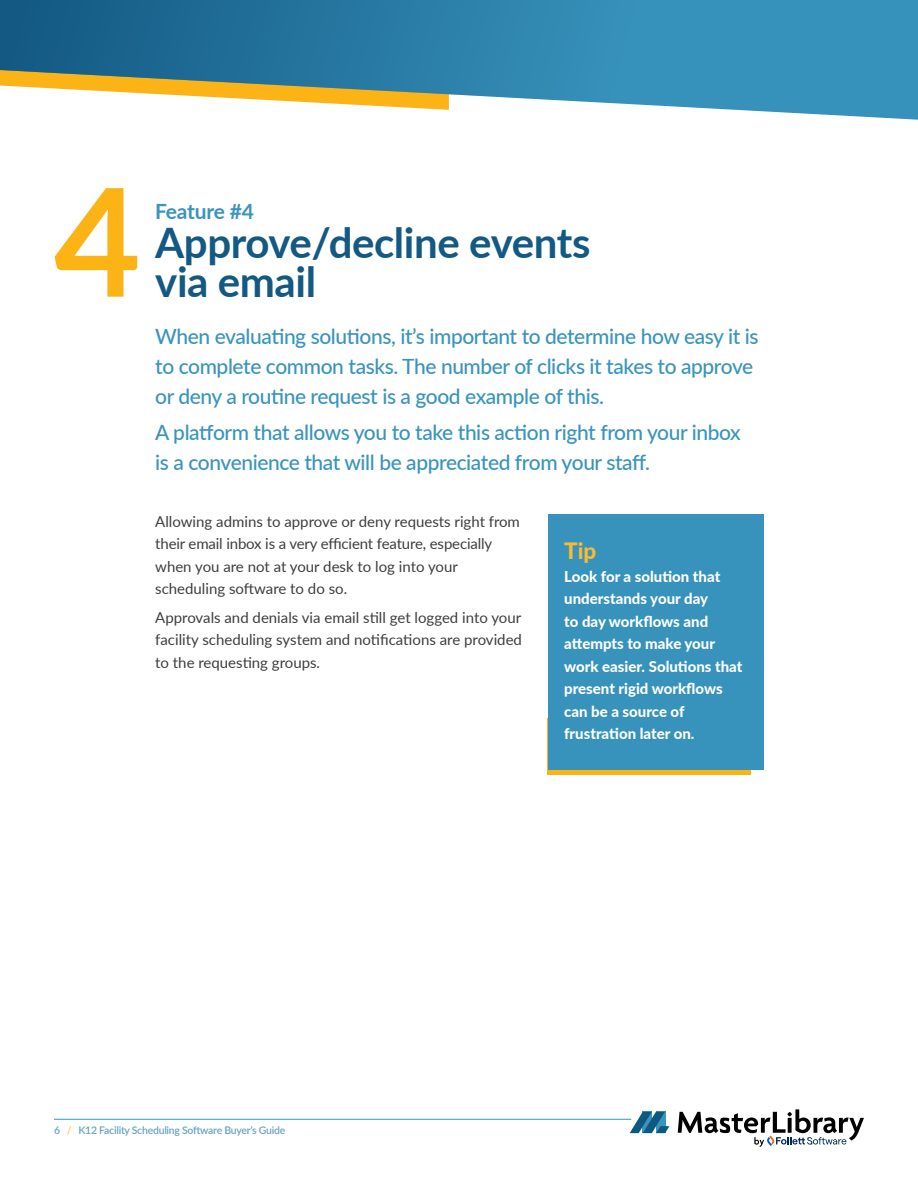
<style>
.page{position:relative;width:918px;height:1188px;background:#fff}
.page>*{position:absolute;margin:0;border:0;box-sizing:border-box;transform-origin:0 0}
.headline-gray{font:700 150px "Lato";color:#fbb316}
.headline-gray-2{font:700 42px "Lato";letter-spacing:-.01em;color:#135983}
.t1{font:800 22.5px "Lato";color:#fdb931}
.t2{font:500 21px/30px "Lato";letter-spacing:-.02em;color:#3994bc}
.headline-gray-3{font:700 21px "Lato";letter-spacing:-.015em;color:#3b94bc}
.t3{font:15px/22.5px "Lato";color:#3e3e3f}
.t4{font:800 15px/22.5px "Lato";color:#fff}
.t5{font:600 10.5px "Lato";letter-spacing:-.025em;color:#65a3c6}
.s1{color:#fec14c}
</style>
<div class="page">
<hr style="left:54px;top:1119px;width:577px;height:1px;background:#3893bc">
<svg style="left:630px;top:1112px;width:39px;height:21px"></svg>
<svg style="left:678px;top:1109px;width:186px;height:38px"></svg>
<svg style="left:0;top:0;width:918px;height:120px;background:#5896ac"></svg>
<div style="left:548px;top:718px;width:203px;height:57px;background:linear-gradient(to right,#fbb316,#fbb316)"></div>
<div style="left:548px;top:514px;width:216px;height:255px;background:#3893bc"></div>
<p class="headline-gray" style="left:54px;top:132px;width:88px">4</p>
<p class="headline-gray-3" style="left:155px;top:196px;width:100px">Feature #4</p>
<p class="headline-gray-2" style="left:155px;top:212px;width:437px">Approve/decline events</p>
<p class="headline-gray-2" style="left:155px;top:251px;width:162px">via email</p>
<p class="t2" style="left:155px;top:320px;width:605px">When evaluating solutions, it’s important to determine how easy it is to complete common tasks. The number of clicks it takes to approve or deny a routine request is a good example of this.</p>
<p class="t2" style="left:155px;top:416px;width:587px">A platform that allows you to take this action right from your inbox is a convenience that will be appreciated from your staff.</p>
<p class="t3" style="left:155px;top:509px;width:366px">Allowing admins to approve or deny requests right from their email inbox is a very efficient feature, especially when you are not at your desk to log into your scheduling software to do so.</p>
<p class="t3" style="left:155px;top:605px;width:368px;text-align:justify">Approvals and denials via email still get logged into your facility scheduling system and notifications are provided to the requesting groups.</p>
<p class="t1" style="left:564px;top:535px;width:34px">Tip</p>
<p class="t4" style="left:564px;top:565px;width:158px">Look for a solution that understands your day to day workflows and attempts to make your</p>
<p class="t4" style="left:564px;top:655px;width:180px">work easier. Solutions that present rigid workflows can be a source of frustration later on.</p>
<p class="t5" style="left:54px;top:1122px;width:233px">6 <span class="s1">/</span> K12 Facility Scheduling Software Buyer’s Guide</p>
</div>
